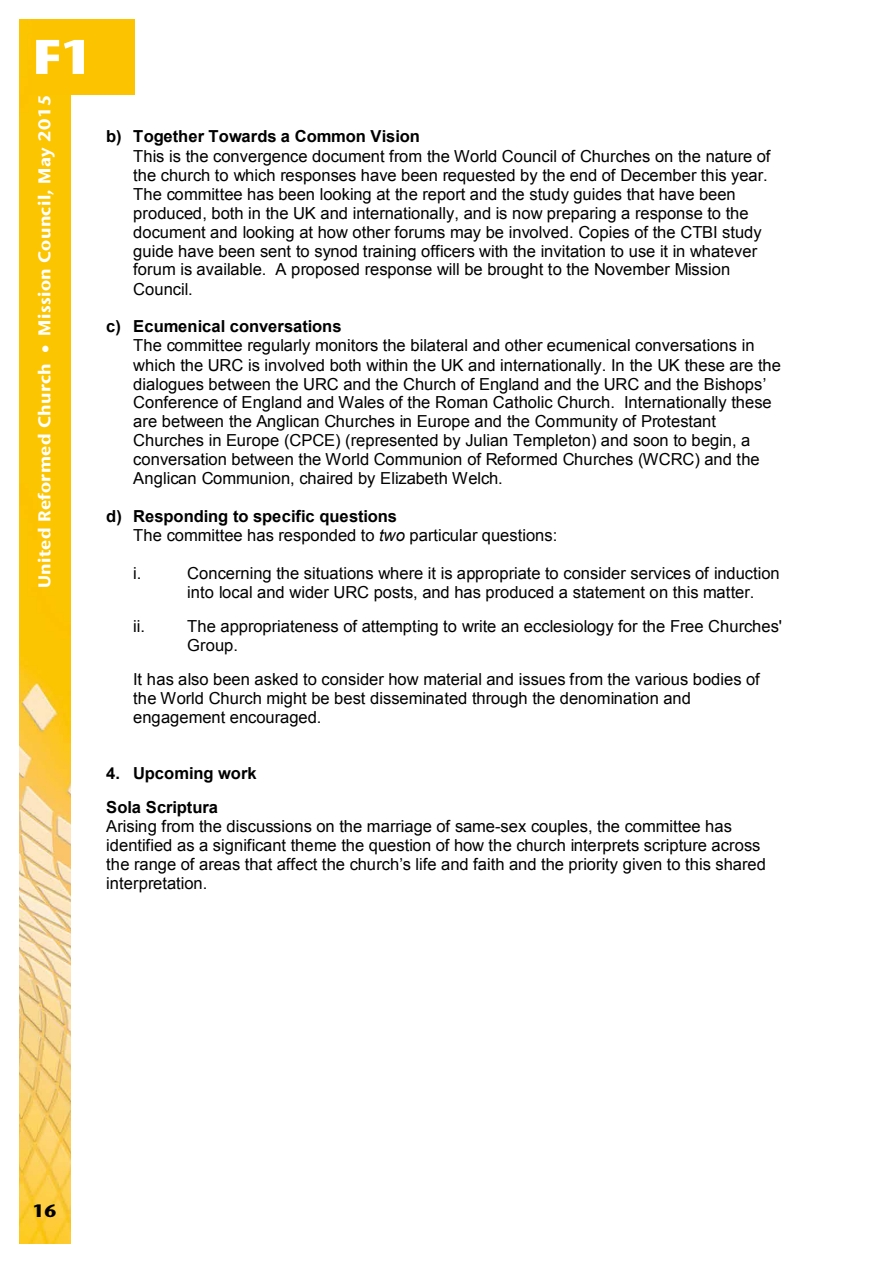
<style>
.page{position:relative;width:893px;height:1263px;background:#fff}
.page>*{position:absolute;margin:0;border:0;box-sizing:border-box;transform-origin:0 0}
.t1{font:800 48.6px "Stone Sans IIITC Std";color:#fff;scale:1.11 1}
.t2{font:800 18px "Stone Sans IIITC Std";color:#000}
.t3{font:700 17.1px "Stone Sans IIITC Std";letter-spacing:.02em;color:#fff;scale:1.05 1}
.t4{font:16.5px/19px "Arial";color:#000}
.t5{font:700 16.5px/33.9px "Arial";color:#000}
.s1{font-weight:700}
.s2{font-style:italic}
</style>
<div class="page">
<img style="left:19px;top:19px;width:51px;height:1225px">
<div style="left:32px;top:19px;width:102px;height:76px;background:#fcc400"></div>
<h1 class="t1" style="left:32px;top:25px;width:58px">F1</h1>
<p class="t3" style="left:34px;top:588px;width:472px;rotate:-90deg">United Reformed Church • Mission Council, May 2015</p>
<p class="t5" style="left:106px;top:120px;width:315px">b) Together Towards a Common Vision</p>
<p class="t4" style="left:133px;top:147px;width:639px">This is the convergence document from the World Council of Churches on the nature of the church to which responses have been requested by the end of December this year.<br>The committee has been looking at the report and the study guides that have been produced, both in the UK and internationally, and is now preparing a response to the document and looking at how other forums may be involved. Copies of the CTBI study guide have been sent to synod training officers with the invitation to use it in whatever forum is available. A proposed response will be brought to the November Mission Council.</p>
<p class="t5" style="left:106px;top:310px;width:237px">c) Ecumenical conversations</p>
<p class="t4" style="left:133px;top:336px;width:649px">The committee regularly monitors the bilateral and other ecumenical conversations in which the URC is involved both within the UK and internationally. In the UK these are the dialogues between the URC and the Church of England and the URC and the Bishops’ Conference of England and Wales of the Roman Catholic Church. Internationally these are between the Anglican Churches in Europe and the Community of Protestant Churches in Europe (CPCE) (represented by Julian Templeton) and soon to begin, a conversation between the World Communion of Reformed Churches (WCRC) and the Anglican Communion, chaired by Elizabeth Welch.</p>
<p class="t4" style="left:133px;top:507px;width:426px;text-indent:-27px"><span class="s1">d) Responding to specific questions<br></span>The committee has responded to <span class="s2">two</span> particular questions:</p>
<p class="t4" style="left:133px;top:564px;width:10px">i.</p>
<p class="t4" style="left:187px;top:564px;width:594px">Concerning the situations where it is appropriate to consider services of induction into local and wider URC posts, and has produced a statement on this matter.</p>
<p class="t4" style="left:133px;top:617px;width:13px">ii.</p>
<p class="t4" style="left:187px;top:617px;width:596px">The appropriateness of attempting to write an ecclesiology for the Free Churches'<br>Group.</p>
<p class="t4" style="left:133px;top:670px;width:628px">It has also been asked to consider how material and issues from the various bodies of the World Church might be best disseminated through the denomination and engagement encouraged.</p>
<p class="t5" style="left:106px;top:756px;width:152px">4. Upcoming work<br>Sola Scriptura</p>
<p class="t4" style="left:106px;top:817px;width:661px">Arising from the discussions on the marriage of same-sex couples, the committee has identified as a significant theme the question of how the church interprets scripture across the range of areas that affect the church’s life and faith and the priority given to this shared interpretation.</p>
<p class="t2" style="left:33px;top:1199px;width:26px">16</p>
</div>
